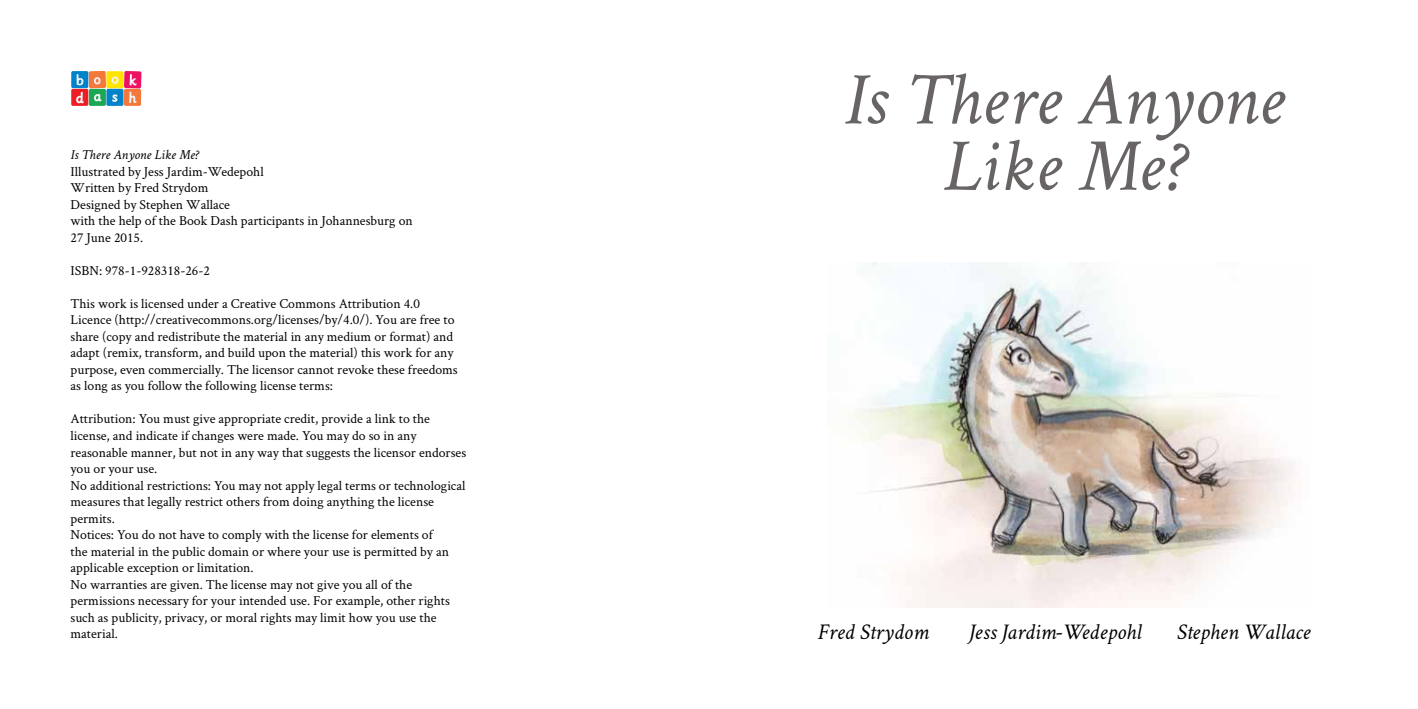
<style>
.page{position:relative;width:1418px;height:709px;background:#fff}
.page>*{position:absolute;margin:0;border:0;box-sizing:border-box;transform-origin:0 0}
.t1{font:italic 75px/66.2px "Crimson Text";color:#676463;text-align:center}
.t2{font:italic 22.5px "Crimson Text";color:#000}
.t3{font:13.75px/16.5px "Crimson Text";color:#000}
.s1{font-style:italic}
</style>
<div class="page">
<div style="left:106px;top:71px;width:17px;height:17px;background:#ffe400;border-radius:2px"></div>
<div style="left:71px;top:89px;width:17px;height:17px;background:#ed1d24;border-radius:2px"></div>
<div style="left:89px;top:89px;width:17px;height:17px;background:#1ba753;border-radius:2px"></div>
<div style="left:106px;top:89px;width:17px;height:17px;background:#0083ca;border-radius:2px"></div>
<div style="left:71px;top:71px;width:17px;height:17px;background:#0083ca;border-radius:2px"></div>
<div style="left:124px;top:89px;width:17px;height:17px;background:#f4783b;border-radius:2px"></div>
<svg style="left:112px;top:76px;width:6px;height:8px"></svg>
<svg style="left:76px;top:71px;width:30px;height:33px"></svg>
<svg style="left:112px;top:94px;width:5px;height:8px"></svg>
<svg style="left:124px;top:71px;width:17px;height:32px"></svg>
<img style="left:854px;top:263px;width:441px;height:345px">
<p class="t3" style="left:71px;top:146px;width:344px"><span class="s1">Is There Anyone Like Me?<br></span>Illustrated by Jess Jardim-Wedepohl<br>Written by Fred Strydom<br>Designed by Stephen Wallace<br>with the help of the Book Dash participants in Johannesburg on<br>27 June 2015.</p>
<p class="t3" style="left:71px;top:262px;width:141px">ISBN: 978-1-928318-26-2</p>
<p class="t3" style="left:71px;top:295px;width:389px">This work is licensed under a Creative Commons Attribution 4.0<br>Licence (http://creativecommons.org/licenses/by/4.0/). You are free to share (copy and redistribute the material in any medium or format) and adapt (remix, transform, and build upon the material) this work for any purpose, even commercially. The licensor cannot revoke these freedoms as long as you follow the following license terms:</p>
<p class="t3" style="left:71px;top:410px;width:397px">Attribution: You must give appropriate credit, provide a link to the license, and indicate if changes were made. You may do so in any reasonable manner, but not in any way that suggests the licensor endorses you or your use.<br>No additional restrictions: You may not apply legal terms or technological measures that legally restrict others from doing anything the license permits.<br>Notices: You do not have to comply with the license for elements of<br>the material in the public domain or where your use is permitted by an applicable exception or limitation.<br>No warranties are given. The license may not give you all of the permissions necessary for your intended use. For example, other rights such as publicity, privacy, or moral rights may limit how you use the material.</p>
<p class="t1" style="left:843px;top:67px;width:442px">Is There Anyone<br>Like Me?</p>
<p class="t2" style="left:817px;top:619px;width:113px">Fred Strydom</p>
<p class="t2" style="left:968px;top:619px;width:174px">Jess Jardim-Wedepohl</p>
<p class="t2" style="left:1176px;top:619px;width:135px">Stephen Wallace</p>
</div>
